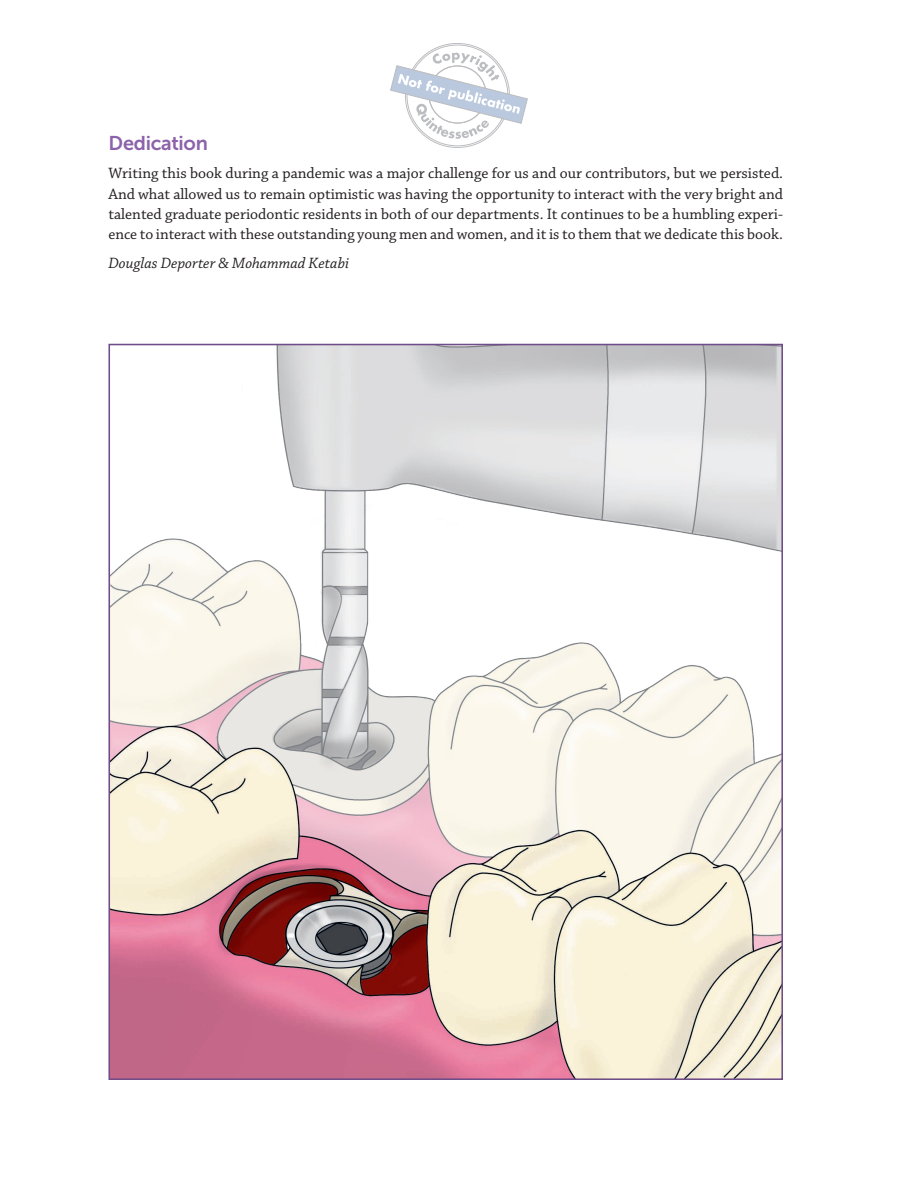
<style>
.page{position:relative;width:918px;height:1188px;background:#fff}
.page>*{position:absolute;margin:0;border:0;box-sizing:border-box;transform-origin:0 0}
.t1{font:19.8px "Museo Sans 700";letter-spacing:-.015em;color:#8c62aa}
.t2{font:15.75px/20.2px "Chaparral Pro";color:#231f20;text-align:justify}
.t3{font:italic 15.75px "Chaparral Pro";color:#231f20}
</style>
<div class="page">
<img style="left:111px;top:347px;width:669px;height:730px">
<svg style="left:390px;top:43px;width:138px;height:105px"></svg>
<p class="t1" style="left:108px;top:132px;width:101px">Dedication</p>
<p class="t2" style="left:108px;top:164px;width:676px">Writing this book during a pandemic was a major challenge for us and our contributors, but we persisted.<br>And what allowed us to remain optimistic was having the opportunity to interact with the very bright and talented graduate periodontic residents in both of our departments. It continues to be a humbling experi&shy;ence to interact with these outstanding young men and women, and it is to them that we dedicate this book.</p>
<p class="t3" style="left:108px;top:254px;width:242px">Douglas Deporter &amp; Mohammad Ketabi</p>
</div>
